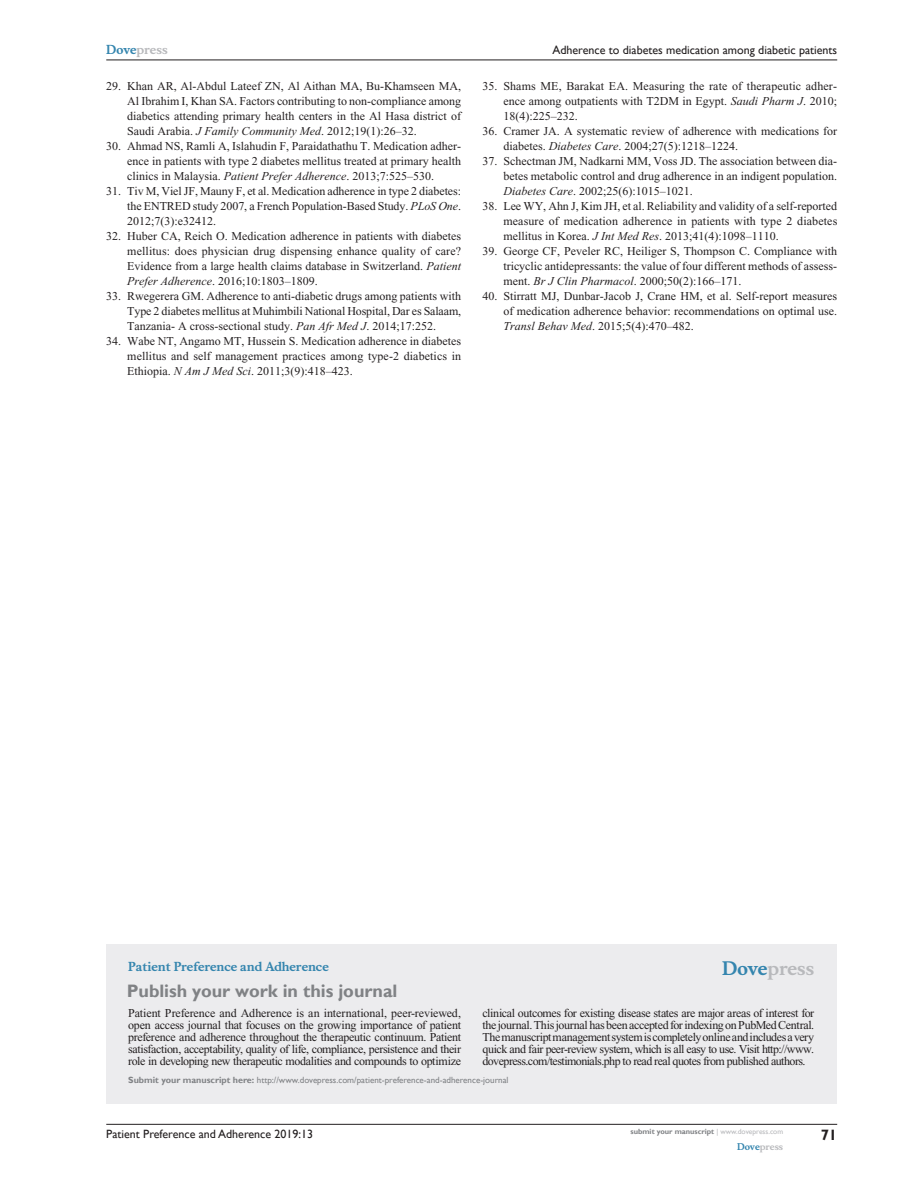
<style>
.page{position:relative;width:918px;height:1188px;background:#fff}
.page>*{position:absolute;margin:0;border:0;box-sizing:border-box;transform-origin:0 0}
.t1{font:700 18px "Gill Sans";color:#808285}
.t2{font:700 18px "Musee";color:#b8b9bc}
.t3{font:700 15px "Gill Sans";color:#231f20}
.RefNL2{font:12px/15px "Times New Roman";color:#231f20;text-align:justify}
.t4{font:12px "Gill Sans";color:#231f20}
.t5{font:700 12px "Musee";color:#3485ae}
.t6{font:700 12px "Musee";color:#b8b9bc}
.t7{font:9px "Gill Sans";color:#808285}
.t8{font:700 9px "Musee";color:#b8b9bc}
.t9{font:700 7.5px "Gill Sans";color:#808285}
.s1{color:#3485ae}
.s2{font-style:italic}
.s3{font-weight:700}
.s4{font-weight:400;color:#b8b9bc}
</style>
<div class="page">
<div style="left:106px;top:944px;width:731px;height:159px;background:#ececee"></div>
<hr style="left:106px;top:1124px;width:731px;height:1px;background:#231f20">
<hr style="left:106px;top:60px;width:731px;height:1px;background:#231f20">
<p class="t6" style="left:106px;top:43px;width:63px"><span class="s1">Dove</span>press</p>
<p class="RefNL2" style="left:127px;top:79px;width:336px;text-indent:-21px">29. Khan AR, Al-Abdul Lateef ZN, Al Aithan MA, Bu-Khamseen MA, Al Ibrahim I, Khan SA. Factors contributing to non-compliance among diabetics attending primary health centers in the Al Hasa district of Saudi Arabia. <span class="s2">J Family Community Med</span>. 2012;19(1):26–32.</p>
<p class="RefNL2" style="left:127px;top:139px;width:335px;text-indent:-21px">30. Ahmad NS, Ramli A, Islahudin F, Paraidathathu T. Medication adher&shy;ence in patients with type 2 diabetes mellitus treated at primary health clinics in Malaysia. <span class="s2">Patient Prefer Adherence</span>. 2013;7:525–530.</p>
<p class="RefNL2" style="left:127px;top:184px;width:335px;text-indent:-21px">31. Tiv M, Viel JF, Mauny F, et al. Medication adherence in type 2 diabetes: the ENTRED study 2007, a French Population-Based Study. <span class="s2">PLoS One</span>.<br>2012;7(3):e32412.</p>
<p class="RefNL2" style="left:127px;top:229px;width:335px;text-indent:-21px">32. Huber CA, Reich O. Medication adherence in patients with diabetes mellitus: does physician drug dispensing enhance quality of care?<br>Evidence from a large health claims database in Switzerland. <span class="s2">Patient Prefer Adherence</span>. 2016;10:1803–1809.</p>
<p class="RefNL2" style="left:127px;top:289px;width:336px;text-indent:-21px">33. Rwegerera GM. Adherence to anti-diabetic drugs among patients with Type 2 diabetes mellitus at Muhimbili National Hospital, Dar es Salaam, Tanzania- A cross-sectional study. <span class="s2">Pan Afr Med J</span>. 2014;17:252.</p>
<p class="RefNL2" style="left:127px;top:334px;width:335px;text-indent:-21px">34. Wabe NT, Angamo MT, Hussein S. Medication adherence in diabetes mellitus and self management practices among type-2 diabetics in Ethiopia. <span class="s2">N Am J Med Sci</span>. 2011;3(9):418–423.</p>
<p class="t4" style="left:552px;top:43px;width:286px">Adherence to diabetes medication among diabetic patients</p>
<p class="RefNL2" style="left:503px;top:79px;width:335px;text-indent:-21px">35. Shams ME, Barakat EA. Measuring the rate of therapeutic adher&shy;ence among outpatients with T2DM in Egypt. <span class="s2">Saudi Pharm J</span>. 2010; 18(4):225–232.</p>
<p class="RefNL2" style="left:503px;top:124px;width:335px;text-indent:-21px">36. Cramer JA. A systematic review of adherence with medications for diabetes. <span class="s2">Diabetes Care</span>. 2004;27(5):1218–1224.</p>
<p class="RefNL2" style="left:503px;top:154px;width:335px;text-indent:-21px">37. Schectman JM, Nadkarni MM, Voss JD. The association between dia&shy;betes metabolic control and drug adherence in an indigent population.<br><span class="s2">Diabetes Care</span>. 2002;25(6):1015–1021.</p>
<p class="RefNL2" style="left:503px;top:199px;width:335px;text-indent:-21px">38. Lee WY, Ahn J, Kim JH, et al. Reliability and validity of a self-reported measure of medication adherence in patients with type 2 diabetes mellitus in Korea. <span class="s2">J Int Med Res</span>. 2013;41(4):1098–1110.</p>
<p class="RefNL2" style="left:503px;top:244px;width:335px;text-indent:-21px">39. George CF, Peveler RC, Heiliger S, Thompson C. Compliance with tricyclic antidepressants: the value of four different methods of assess&shy;ment. <span class="s2">Br J Clin Pharmacol</span>. 2000;50(2):166–171.</p>
<p class="RefNL2" style="left:503px;top:289px;width:335px;text-indent:-21px">40. Stirratt MJ, Dunbar-Jacob J, Crane HM, et al. Self-report measures of medication adherence behavior: recommendations on optimal use.<br><span class="s2">Transl Behav Med</span>. 2015;5(4):470–482.</p>
<p class="t5" style="left:128px;top:959px;width:202px">Patient Preference and Adherence</p>
<h1 class="t1" style="left:127px;top:980px;width:272px">Publish your work in this journal</h1>
<h1 class="t2" style="left:722px;top:958px;width:94px"><span class="s1">Dove</span>press</h1>
<p class="RefNL2" style="left:128px;top:1007px;width:334px;line-height:12px">Patient Preference and Adherence is an international, peer-reviewed, open access journal that focuses on the growing importance of patient preference and adherence throughout the therapeutic continuum. Patient satisfaction, acceptability, quality of life, compliance, persistence and their role in developing new therapeutic modalities and compounds to optimize</p>
<p class="RefNL2" style="left:482px;top:1007px;width:333px;line-height:12px">clinical outcomes for existing disease states are major areas of interest for the journal. This journal has been accepted for indexing on PubMed Central.<br>The manuscript management system is completely online and includes a very quick and fair peer-review system, which is all easy to use. Visit http://www. dovepress.com/testimonials.php to read real quotes from published authors.</p>
<p class="t7" style="left:128px;top:1075px;width:382px"><span class="s3">Submit your manuscript here:</span> http://www.dovepress.com/patient-preference-and-adherence-journal</p>
<p class="t4" style="left:106px;top:1127px;width:209px">Patient Preference and Adherence 2019:13</p>
<p class="t9" style="left:631px;top:1127px;width:154px">submit your manuscript <span class="s4">| www.dovepress.com</span></p>
<p class="t8" style="left:737px;top:1141px;width:48px"><span class="s1">Dove</span>press</p>
<p class="t3" style="left:821px;top:1126px;width:18px">71</p>
</div>
